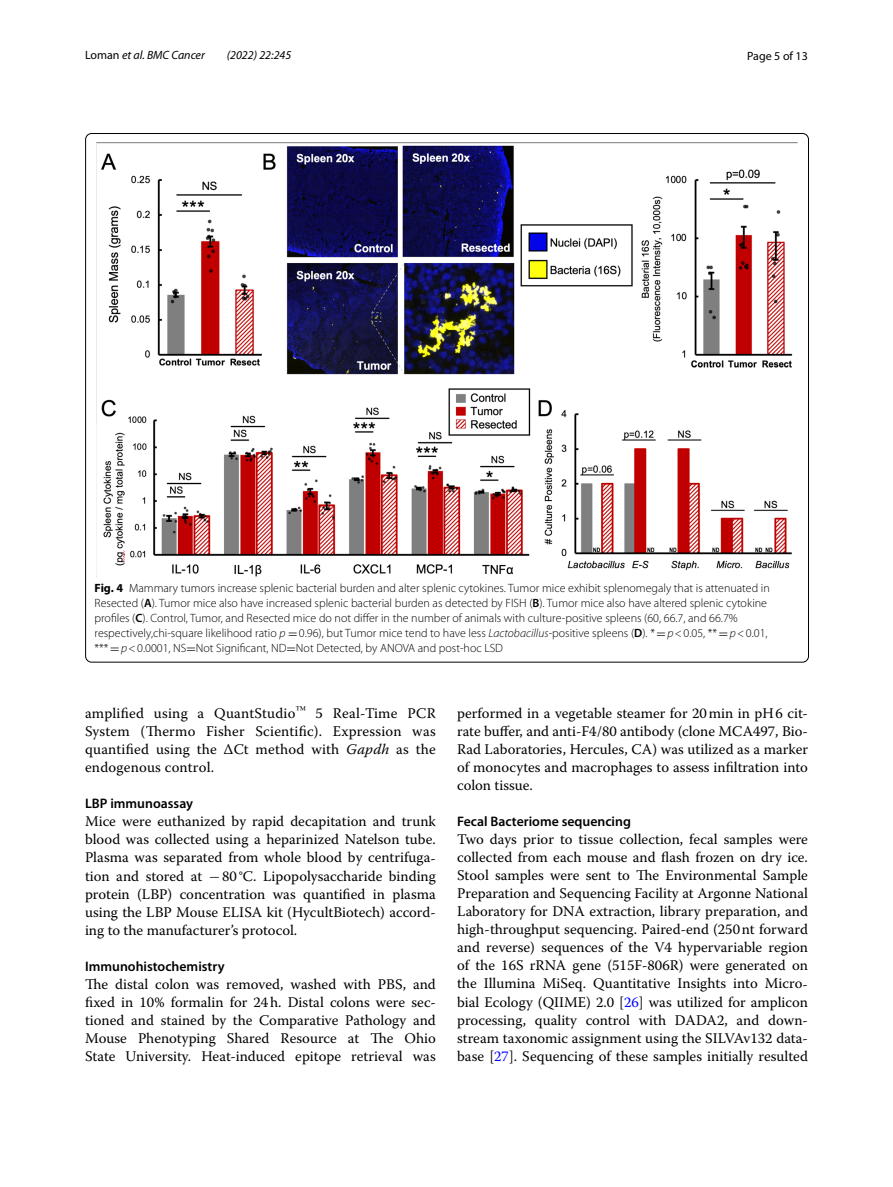
<style>
.page{position:relative;width:893px;height:1187px;background:#fff}
.page>*{position:absolute;margin:0;border:0;box-sizing:border-box;transform-origin:0 0}
.t1{font:14.7px/18px "Warnock Pro";color:#000;text-align:justify}
.t2{font:600 13.8px "Myriad Pro";color:#000}
.t3{font:300 12px/15px "Myriad Pro";color:#000}
.t4{font:italic 12px "Myriad Pro";color:#000}
.t5{font:12px "Myriad Pro";color:#000}
.s1{font-style:normal}
.s2{font-weight:700}
.s3{font-weight:600}
.s4{font-style:italic}
.s5{font-family:"MTSY";font-weight:400}
.s6{font-family:"MTSY"}
.s7{color:#00f}
</style>
<div class="page">
<img style="left:97px;top:142px;width:700px;height:435px">
<p class="t4" style="left:85px;top:48px;width:121px"><span class="s1">Loman</span> et al. BMC Cancer</p>
<p class="t4" style="left:227px;top:48px;width:66px">(2022) 22:245</p>
<p class="t5" style="left:747px;top:48px;width:62px">Page 5 of 13</p>
<p class="t3" style="left:95px;top:581px;width:677px"><span class="s2">Fig. 4</span> Mammary tumors increase splenic bacterial burden and alter splenic cytokines. Tumor mice exhibit splenomegaly that is attenuated in Resected (<span class="s3">A</span>). Tumor mice also have increased splenic bacterial burden as detected by FISH (<span class="s3">B</span>). Tumor mice also have altered splenic cytokine profiles (<span class="s3">C</span>). Control, Tumor, and Resected mice do not differ in the number of animals with culture-positive spleens (60, 66.7, and 66.7% respectively,chi-square likelihood ratio <span class="s4">p</span> <span class="s5">=</span>0.96), but Tumor mice tend to have less <span class="s4">Lactobacillus</span>-positive spleens (<span class="s3">D</span>). *<span class="s5">=</span><span class="s4">p</span>&lt;0.05, **<span class="s5">=</span><span class="s4">p</span>&lt;0.01, ***<span class="s5">=</span><span class="s4">p</span>&lt;0.0001, NS<span class="s5">=</span>Not Significant, ND<span class="s5">=</span>Not Detected, by ANOVA and post-hoc LSD</p>
<p class="t1" style="left:85px;top:704px;width:352px">amplified using a QuantStudio<sup>™</sup> 5 Real-Time PCR System (Thermo Fisher Scientific). Expression was quantified using the ΔCt method with <span class="s4">Gapdh</span> as the endogenous control.</p>
<p class="t2" style="left:85px;top:795px;width:110px">LBP immunoassay</p>
<p class="t1" style="left:85px;top:812px;width:352px">Mice were euthanized by rapid decapitation and trunk blood was collected using a heparinized Natelson tube.<br>Plasma was separated from whole blood by centrifuga&shy;tion and stored at <span class="s6">−</span>80°C. Lipopolysaccharide binding protein (LBP) concentration was quantified in plasma using the LBP Mouse ELISA kit (HycultBiotech) accord&shy;ing to the manufacturer’s protocol.</p>
<p class="t2" style="left:85px;top:957px;width:141px">Immunohistochemistry</p>
<p class="t1" style="left:85px;top:974px;width:352px">The distal colon was removed, washed with PBS, and fixed in 10% formalin for 24h. Distal colons were sec&shy;tioned and stained by the Comparative Pathology and Mouse Phenotyping Shared Resource at The Ohio State University. Heat-induced epitope retrieval was</p>
<p class="t1" style="left:457px;top:704px;width:352px">performed in a vegetable steamer for 20min in pH6 cit&shy;rate buffer, and anti-F4/80 antibody (clone MCA497, Bio-Rad Laboratories, Hercules, CA) was utilized as a marker of monocytes and macrophages to assess infiltration into colon tissue.</p>
<p class="t2" style="left:457px;top:813px;width:175px">Fecal Bacteriome sequencing</p>
<p class="t1" style="left:457px;top:830px;width:352px">Two days prior to tissue collection, fecal samples were collected from each mouse and flash frozen on dry ice.<br>Stool samples were sent to The Environmental Sample Preparation and Sequencing Facility at Argonne National Laboratory for DNA extraction, library preparation, and high-throughput sequencing. Paired-end (250nt forward and reverse) sequences of the V4 hypervariable region of the 16S rRNA gene (515F-806R) were generated on the Illumina MiSeq. Quantitative Insights into Micro&shy;bial Ecology (QIIME) 2.0 [<span class="s7">26</span>] was utilized for amplicon processing, quality control with DADA2, and down&shy;stream taxonomic assignment using the SILVAv132 data&shy;base [<span class="s7">27</span>]. Sequencing of these samples initially resulted</p>
</div>
